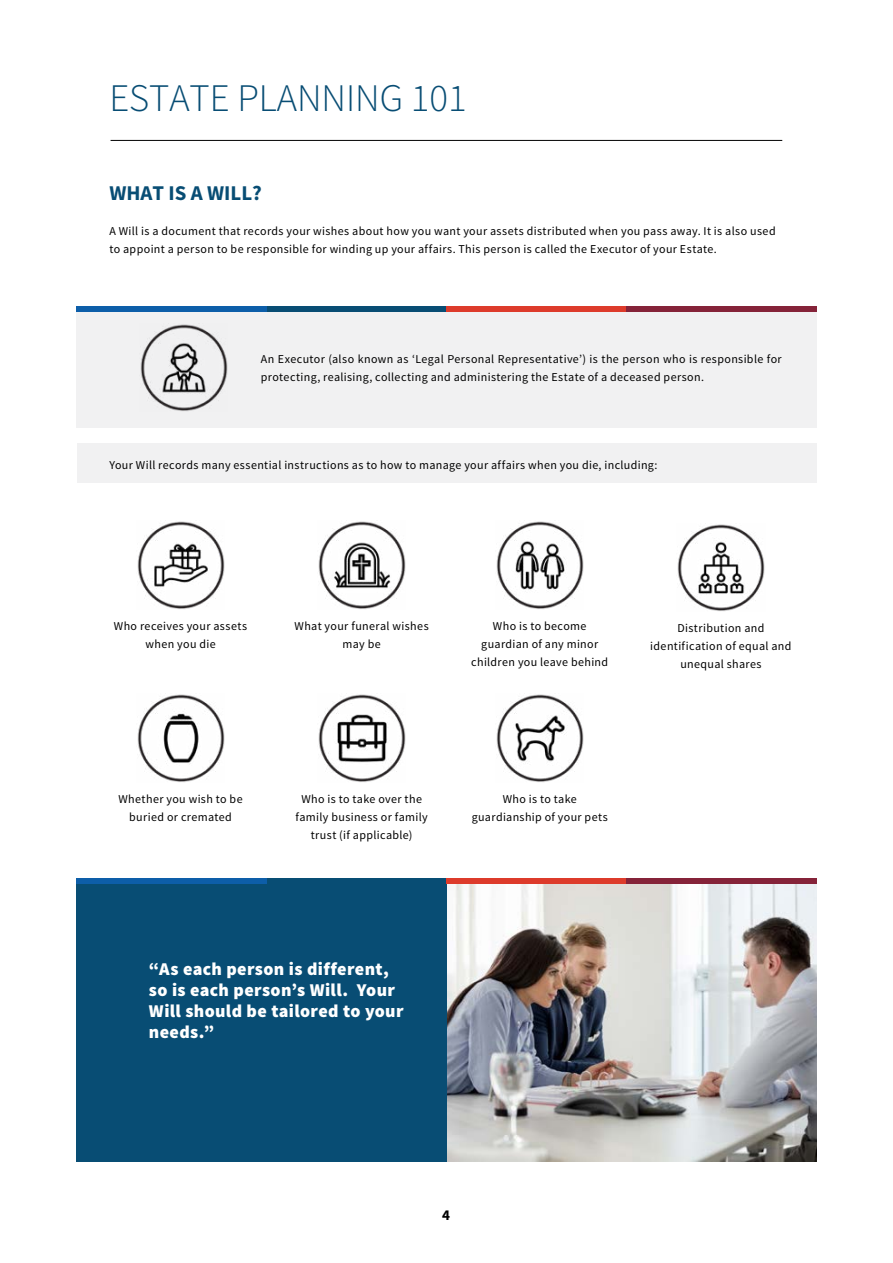
<style>
.page{position:relative;width:893px;height:1263px;background:#fff}
.page>*{position:absolute;margin:0;border:0;box-sizing:border-box;transform-origin:0 0}
.t1{font:300 39px "Source Sans Pro";color:#084d74}
.t2{font:700 21px "Source Sans Pro";color:#084d74}
.t3{font:900 18px/21px "Source Sans Pro";letter-spacing:.02em;color:#fff}
.t4{font:700 15px "Source Sans Pro";color:#000}
.t5{font:12px/18px "Source Sans Pro";letter-spacing:.03em;color:#000;text-align:center}
</style>
<div class="page">
<div style="left:77px;top:444px;width:740px;height:39px;background:#f1f1f2"></div>
<div style="left:76px;top:309px;width:740px;height:119px;background:#f1f1f2"></div>
<hr style="left:111px;top:140px;width:671px;height:1px;background:#000">
<img style="left:140px;top:324px;width:88px;height:87px">
<img style="left:137px;top:521px;width:88px;height:88px">
<img style="left:677px;top:524px;width:88px;height:87px">
<img style="left:496px;top:521px;width:88px;height:88px">
<img style="left:318px;top:521px;width:88px;height:88px">
<img style="left:137px;top:694px;width:88px;height:88px">
<img style="left:496px;top:694px;width:88px;height:88px">
<img style="left:318px;top:694px;width:88px;height:88px">
<img style="left:447px;top:883px;width:369px;height:279px">
<div style="left:77px;top:883px;width:370px;height:279px;background:#084d74"></div>
<div style="left:77px;top:878px;width:190px;height:5px;background:#0d5ea9"></div>
<div style="left:267px;top:878px;width:179px;height:5px;background:#084d74"></div>
<div style="left:446px;top:878px;width:180px;height:5px;background:#dd3b2b"></div>
<div style="left:626px;top:878px;width:190px;height:5px;background:#852339"></div>
<div style="left:77px;top:306px;width:190px;height:6px;background:#0d5ea9"></div>
<div style="left:267px;top:306px;width:179px;height:6px;background:#084d74"></div>
<div style="left:446px;top:306px;width:180px;height:6px;background:#dd3b2b"></div>
<div style="left:626px;top:306px;width:190px;height:6px;background:#852339"></div>
<h1 class="t1" style="left:109px;top:75px;width:359px">ESTATE PLANNING 101</h1>
<h2 class="t2" style="left:109px;top:179px;width:154px">WHAT IS A WILL?</h2>
<p class="t5" style="left:109px;top:222px;width:668px;text-align:left">A Will is a document that records your wishes about how you want your assets distributed when you pass away. It is also used to appoint a person to be responsible for winding up your affairs. This person is called the Executor of your Estate.</p>
<p class="t5" style="left:261px;top:350px;width:522px;text-align:left">An Executor (also known as ‘Legal Personal Representative’) is the person who is responsible for protecting, realising, collecting and administering the Estate of a deceased person.</p>
<p class="t5" style="left:110px;top:456px;width:549px">Your Will records many essential instructions as to how to manage your affairs when you die, including:</p>
<p class="t5" style="left:295px;top:617px;width:136px">What your funeral wishes may be</p>
<p class="t5" style="left:114px;top:617px;width:135px">Who receives your assets when you die</p>
<p class="t5" style="left:650px;top:619px;width:143px">Distribution and identification of equal and unequal shares</p>
<p class="t5" style="left:471px;top:617px;width:138px">Who is to become guardian of any minor children you leave behind</p>
<p class="t5" style="left:118px;top:790px;width:126px">Whether you wish to be buried or cremated</p>
<p class="t5" style="left:472px;top:790px;width:138px">Who is to take guardianship of your pets</p>
<p class="t5" style="left:295px;top:790px;width:134px">Who is to take over the family business or family trust (if applicable)</p>
<h3 class="t3" style="left:149px;top:959px;width:256px">“As each person is different, so is each person’s Will. Your<br>Will should be tailored to your needs.”</h3>
<p class="t4" style="left:442px;top:1205px;width:9px">4</p>
</div>
